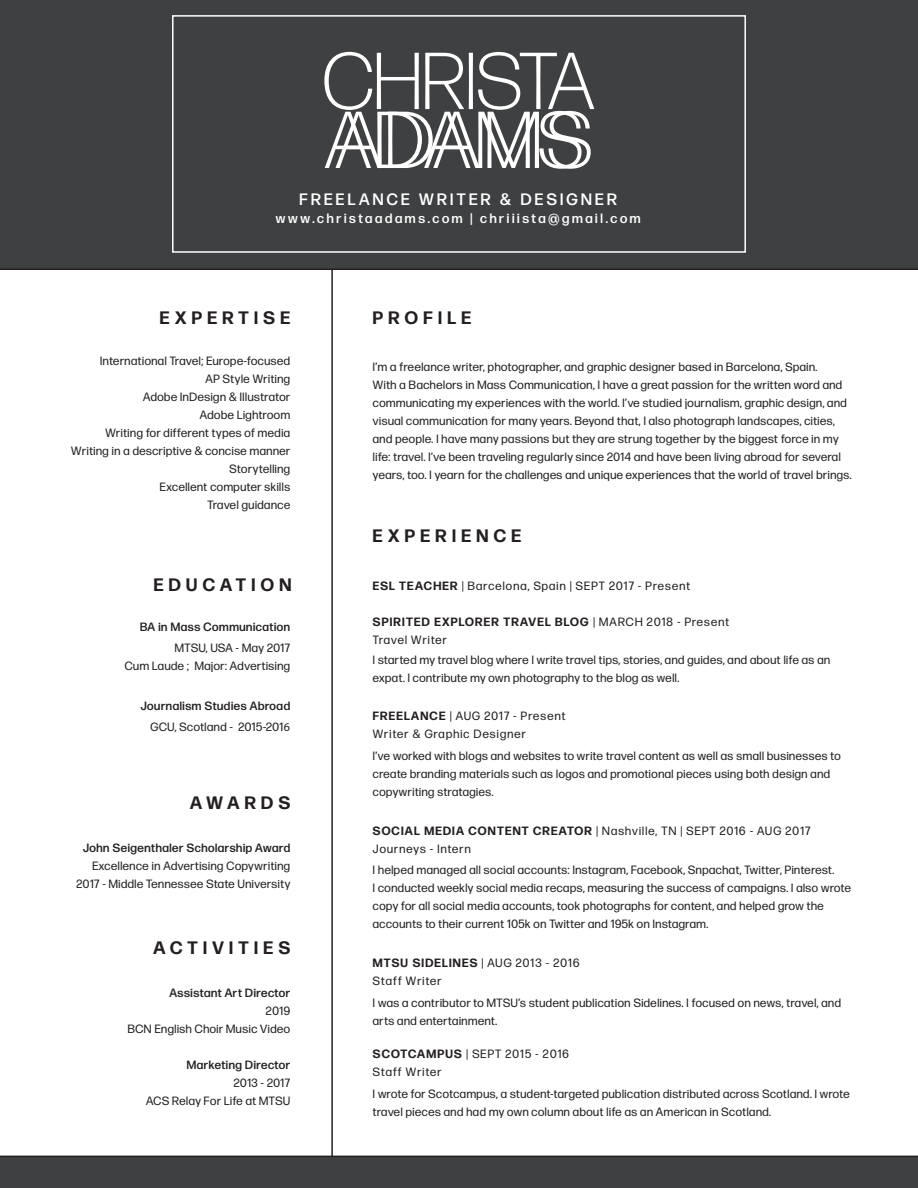
<style>
.page{position:relative;width:918px;height:1188px;background:#fff}
.page>*{position:absolute;margin:0;border:0;box-sizing:border-box;transform-origin:0 0}
.t1{font:300 80.55px "Forma DJR Display";color:#fff}
.Section_Heading{font:700 18px "Forma DJR Display";letter-spacing:.3em;color:#231f20}
.Position{font:500 16.5px "Forma DJR Display";letter-spacing:.2em;color:#fff}
.Position-2{font:500 13.5px "Forma DJR Display";letter-spacing:.2em;color:#fff}
.Body_Text{font:12px/18px "Forma DJR Display";letter-spacing:.05em;color:#231f20}
.Body_Text-2{font:12px/18px "Forma DJR Display";letter-spacing:.1em;color:#231f20}
.Body_Text-3{font:500 12px "Forma DJR Display";letter-spacing:.05em;color:#231f20}
.Body_Text-4{font:12px/18px "Forma DJR Display";letter-spacing:.095em;color:#231f20}
.s1{font-family:"Myriad Pro"}
.s2{font-weight:700}
</style>
<div class="page">
<div style="left:0;top:0;width:918px;height:270px;background:#3e4042"></div>
<div style="left:172px;top:15px;width:574px;height:238px;border:2px solid #fff"></div>
<hr style="left:331px;top:269px;width:2px;height:887px;background:#231f20">
<div style="left:0;top:1156px;width:918px;height:32px;background:#3e4042"></div>
<p class="t1" style="left:323px;top:34px;width:273px">CHRISTA</p>
<p class="t1" style="left:336px;top:93px;width:258px">ADAMS</p>
<p class="t1" style="left:325px;top:93px;width:100px">AD</p>
<p class="Position" style="left:300px;top:189px;width:319px">FREELANCE WRITER &amp; DESIGNER</p>
<p class="Position-2" style="left:276px;top:209px;width:366px">www.christaadams.com | chriiista@gmail.com</p>
<p class="Section_Heading" style="left:160px;top:306px;width:132px">EXPERTISE</p>
<p class="Body_Text" style="left:100px;top:352px;width:191px">International Travel; Europe-focused</p>
<p class="Body_Text" style="left:206px;top:370px;width:86px">AP Style Writing</p>
<p class="Body_Text" style="left:143px;top:388px;width:149px">Adobe InDesign &amp; Illustrator</p>
<p class="Body_Text" style="left:200px;top:406px;width:92px">Adobe Lightroom</p>
<p class="Body_Text" style="left:105px;top:424px;width:186px">Writing for different types of media</p>
<p class="Body_Text" style="left:71px;top:442px;width:220px">Writing in a descriptive &amp; concise manner</p>
<p class="Body_Text" style="left:230px;top:460px;width:62px">Storytelling</p>
<p class="Body_Text" style="left:160px;top:478px;width:132px">Excellent computer skills</p>
<p class="Body_Text" style="left:208px;top:496px;width:84px">Travel guidance</p>
<p class="Section_Heading" style="left:154px;top:573px;width:139px">EDUCATION</p>
<p class="Body_Text-3" style="left:140px;top:619px;width:152px">BA in Mass Communication</p>
<p class="Body_Text" style="left:175px;top:638px;width:117px">MTSU, USA - May 2017</p>
<p class="Body_Text" style="left:125px;top:657px;width:167px">Cum Laude ; Major: Advertising</p>
<p class="Body_Text-3" style="left:141px;top:699px;width:151px">Journalism Studies Abroad</p>
<p class="Body_Text" style="left:150px;top:717px;width:141px">GCU, Scotland - 2015-201<span class="s1">6</span></p>
<p class="Section_Heading" style="left:190px;top:791px;width:101px">AWARDS</p>
<p class="Body_Text-3" style="left:83px;top:840px;width:209px">John Seigenthaler Scholarship Award</p>
<p class="Body_Text" style="left:92px;top:856px;width:199px">Excellence in Advertising Copywriting</p>
<p class="Body_Text" style="left:76px;top:874px;width:215px">2017 - Middle Tennessee State University</p>
<p class="Section_Heading" style="left:153px;top:936px;width:138px">ACTIVITIES</p>
<p class="Body_Text-3" style="left:169px;top:985px;width:122px">Assistant Art Director</p>
<p class="Body_Text" style="left:266px;top:1001px;width:26px">2019</p>
<p class="Body_Text" style="left:128px;top:1019px;width:164px">BCN English Choir Music Video</p>
<p class="Body_Text-3" style="left:187px;top:1057px;width:105px">Marketing Director</p>
<p class="Body_Text" style="left:234px;top:1073px;width:58px">2013 - 2017</p>
<p class="Body_Text" style="left:146px;top:1091px;width:146px">ACS Relay For Life at MTSU</p>
<p class="Section_Heading" style="left:373px;top:306px;width:100px">PROFILE</p>
<p class="Body_Text" style="left:373px;top:357px;width:446px">I’m a freelance writer, photographer, and graphic designer based in Barcelona, Spain.</p>
<p class="Body_Text" style="left:373px;top:375px;width:480px">With a Bachelors in Mass Communication, I have a great passion for the written word and communicating my experiences with the world. I’ve studied journalism, graphic design, and visual communication for many years. Beyond that, I also photograph landscapes, cities, and people. I have many passions but they are strung together by the biggest force in my life: travel. I’ve been traveling regularly since 2014 and have been living abroad for several years, too. I yearn for the challenges and unique experiences that the world of travel brings.</p>
<p class="Section_Heading" style="left:373px;top:524px;width:150px">EXPERIENCE</p>
<p class="Body_Text-2" style="left:373px;top:576px;width:319px"><span class="s2">ESL TEACHER</span> | Barcelona, Spain | SEPT 2017 - Present</p>
<p class="Body_Text-4" style="left:373px;top:613px;width:358px"><span class="s2">SPIRITED EXPLORER TRAVEL BLOG</span> | MARCH 2018 - Present<br>Travel Writer</p>
<p class="Body_Text" style="left:373px;top:651px;width:459px">I started my travel blog where I write travel tips, stories, and guides, and about life as an expat. I contribute my own photography to the blog as well.</p>
<p class="Body_Text-2" style="left:373px;top:707px;width:194px"><span class="s2">FREELANCE</span> | AUG 2017 - Present<br>Writer &amp; Graphic Designer</p>
<p class="Body_Text" style="left:373px;top:746px;width:469px">I’ve worked with blogs and websites to write travel content as well as small businesses to create branding materials such as logos and promotional pieces using both design and copywriting stratagies.</p>
<p class="Body_Text-2" style="left:373px;top:821px;width:439px"><span class="s2">SOCIAL MEDIA CONTENT CREATOR</span> | Nashville, TN | SEPT 2016 - AUG 2017<br>Journeys - Intern</p>
<p class="Body_Text" style="left:373px;top:861px;width:463px">I helped managed all social accounts: Instagram, Facebook, Snpachat, Twitter, Pinterest.</p>
<p class="Body_Text" style="left:373px;top:879px;width:479px">I conducted weekly social media recaps, measuring the success of campaigns. I also wrote copy for all social media accounts, took photographs for content, and helped grow the</p>
<p class="Body_Text" style="left:373px;top:915px;width:337px">accounts to their current 105k on Twitter and 195k on Instagram.</p>
<p class="Body_Text-2" style="left:373px;top:954px;width:208px"><span class="s2">MTSU SIDELINES</span> | AUG 2013 - 2016<br>Staff Writer</p>
<p class="Body_Text" style="left:373px;top:993px;width:470px">I was a contributor to MTSU’s student publication Sidelines. I focused on news, travel, and arts and entertainment.</p>
<p class="Body_Text-2" style="left:373px;top:1045px;width:197px"><span class="s2">SCOTCAMPUS</span> | SEPT 2015 - 2016<br>Staff Writer</p>
<p class="Body_Text" style="left:373px;top:1084px;width:478px">I wrote for Scotcampus, a student-targeted publication distributed across Scotland. I wrote travel pieces and had my own column about life as an American in Scotland.</p>
</div>
